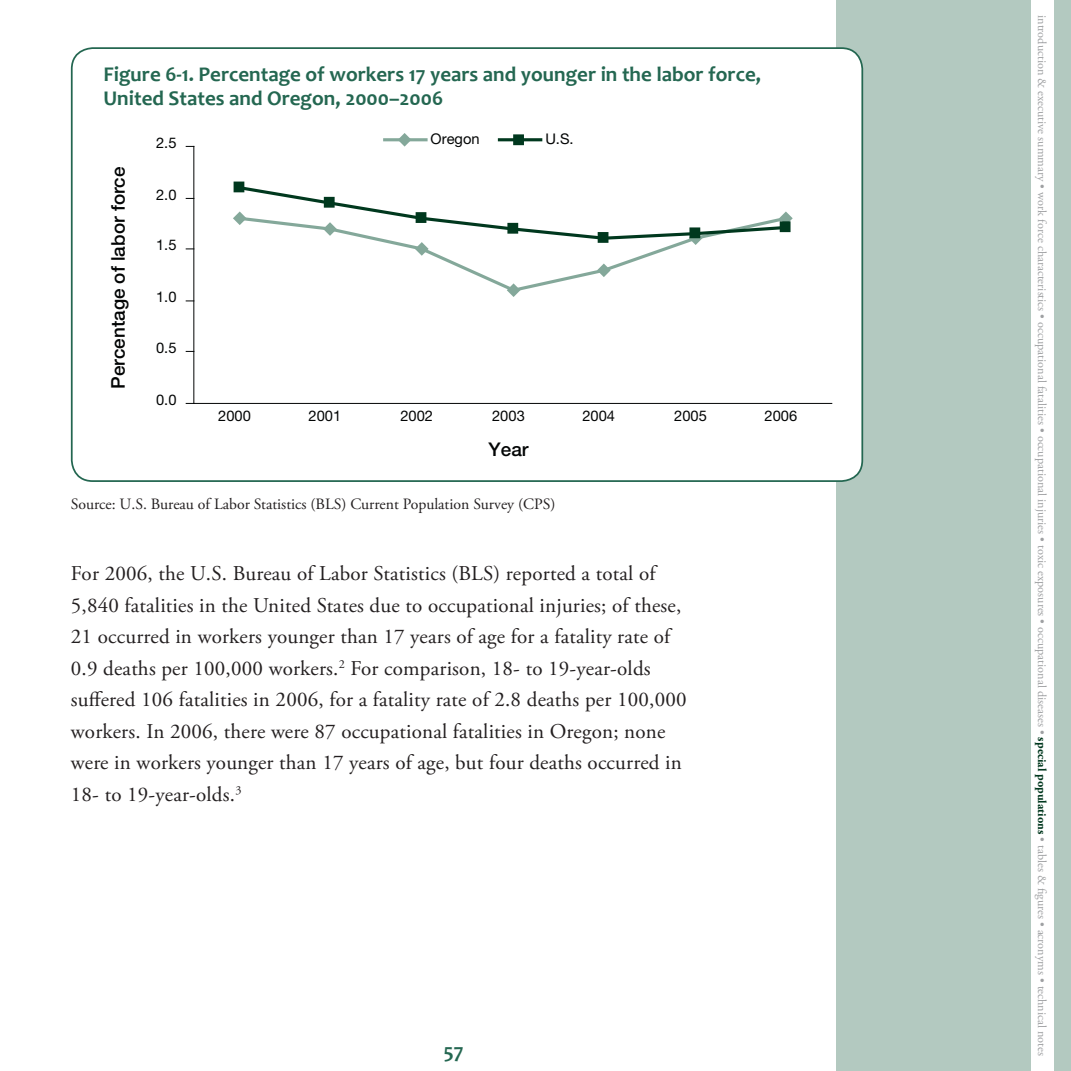
<style>
.page{position:relative;width:1071px;height:1071px;background:#fff}
.page>*{position:absolute;margin:0;border:0;box-sizing:border-box;transform-origin:0 0}
.t1{font:21px/31.5px "Adobe Garamond Pro";letter-spacing:.01em;color:#231f20}
.t2{font:700 21px/24.5px "Candara";color:#246751}
.t3{font:500 18.9px "Helvetica Neue LT Std";color:#030505}
.t4{font:15.75px "Adobe Garamond Pro";color:#231f20}
.t5{font:14.7px "Helvetica Neue LT Std";color:#030505}
.t6{font:12.25px "Adobe Garamond Pro";color:#9ea0a2}
.t7{font:12.25px "Adobe Garamond Pro";color:#636466}
.s1{font-weight:700;color:#00381e}
.s2{font-weight:600;color:#00381e}
.s3{color:#231f20}
</style>
<div class="page">
<div style="left:837px;top:0;width:234px;height:1071px;background:#b3c9c0"></div>
<div style="left:1031px;top:0;width:23px;height:1071px;background:#fff"></div>
<div style="left:72px;top:48px;width:790px;height:433px;background:#fff;border-radius:21px"></div>
<div style="left:71px;top:47px;width:792px;height:435px;border:2px solid #246751;border-radius:21px"></div>
<hr style="left:194px;top:146px;width:1px;height:257px;background:#030505">
<hr style="left:194px;top:403px;width:638px;height:1px;background:#030505">
<svg style="left:233px;top:184px;width:560px;height:113px"></svg>
<div style="left:235px;top:183px;width:8px;height:8px;background:#00381e"></div>
<div style="left:234px;top:182px;width:10px;height:10px;border:3px solid #00381e"></div>
<div style="left:325px;top:198px;width:8px;height:8px;background:#00381e"></div>
<div style="left:324px;top:197px;width:11px;height:11px;border:3px solid #00381e"></div>
<div style="left:417px;top:214px;width:8px;height:7px;background:#00381e"></div>
<div style="left:416px;top:212px;width:10px;height:11px;border:3px solid #00381e"></div>
<div style="left:509px;top:224px;width:8px;height:8px;background:#00381e"></div>
<div style="left:507px;top:223px;width:11px;height:11px;border:3px solid #00381e"></div>
<div style="left:599px;top:234px;width:8px;height:7px;background:#00381e"></div>
<div style="left:598px;top:232px;width:10px;height:11px;border:3px solid #00381e"></div>
<div style="left:691px;top:229px;width:8px;height:8px;background:#00381e"></div>
<div style="left:689px;top:227px;width:11px;height:11px;border:3px solid #00381e"></div>
<div style="left:781px;top:223px;width:8px;height:8px;background:#00381e"></div>
<div style="left:780px;top:221px;width:11px;height:11px;border:3px solid #00381e"></div>
<hr style="left:385px;top:138px;width:41px;height:3px;background:#84a89a">
<svg style="left:396px;top:133px;width:18px;height:14px"></svg>
<hr style="left:499px;top:138px;width:42px;height:3px;background:#00381e">
<div style="left:513px;top:134px;width:11px;height:11px;border:3px solid #00381e"></div>
<p class="t2" style="left:103px;top:62px;width:659px">Figure 6-1. Percentage of workers 17 years and younger in the labor force,<br>United States and Oregon, 2000–2006</p>
<p class="t3" style="left:107px;top:389px;width:224px;rotate:-90deg">Percentage of labor force</p>
<p class="t5" style="left:156px;top:134px;width:22px">2.5</p>
<p class="t5" style="left:156px;top:186px;width:22px">2.0</p>
<p class="t5" style="left:156px;top:236px;width:22px">1.5</p>
<p class="t5" style="left:156px;top:288px;width:22px">1.0</p>
<p class="t5" style="left:156px;top:339px;width:22px">0.5</p>
<p class="t5" style="left:156px;top:391px;width:22px">0.0</p>
<p class="t5" style="left:431px;top:130px;width:51px">Oregon</p>
<p class="t5" style="left:545px;top:130px;width:30px">U.S.</p>
<p class="t5" style="left:218px;top:407px;width:34px">2000</p>
<p class="t5" style="left:309px;top:407px;width:34px">2001</p>
<p class="t5" style="left:400px;top:407px;width:34px">2002</p>
<p class="t5" style="left:492px;top:407px;width:34px">2003</p>
<p class="t5" style="left:582px;top:407px;width:34px">2004</p>
<p class="t5" style="left:674px;top:407px;width:34px">2005</p>
<p class="t5" style="left:765px;top:407px;width:34px">2006</p>
<p class="t3" style="left:489px;top:438px;width:41px">Year</p>
<p class="t4" style="left:71px;top:495px;width:486px">Source: U.S. Bureau of Labor Statistics (BLS) Current Population Survey (CPS)</p>
<p class="t1" style="left:71px;top:558px;width:617px">For 2006, the U.S. Bureau of Labor Statistics (BLS) reported a total of 5,840 fatalities in the United States due to occupational injuries; of these, 21 occurred in workers younger than 17 years of age for a fatality rate of 0.9 deaths per 100,000 workers.<sup>2</sup> For comparison, 18- to 19-year-olds suffered 106 fatalities in 2006, for a fatality rate of 2.8 deaths per 100,000 workers. In 2006, there were 87 occupational fatalities in Oregon; none were in workers younger than 17 years of age, but four deaths occurred in 18- to 19-year-olds.<sup>3</sup></p>
<p class="t2" style="left:444px;top:1039px;width:21px">57</p>
<p class="t6" style="left:1049px;top:15px;width:1042px;rotate:90deg">introduction &amp; executive summary • work force characteristics • occupational fatalities • occupational injuries • toxic exposures • occupational diseases • <span class="s1">special populations</span> • tables &amp; figures • acronyms • technical notes</p>
<p class="t7" style="left:1048px;top:17px;width:786px;rotate:90deg"><span class="s2">introduction &amp; executive summary</span> <span class="s3">•</span> work force characteristics • o cupational fatal ties • o cupational injuries • toxic exposures • o cupational diseases • special popu</p>
</div>
